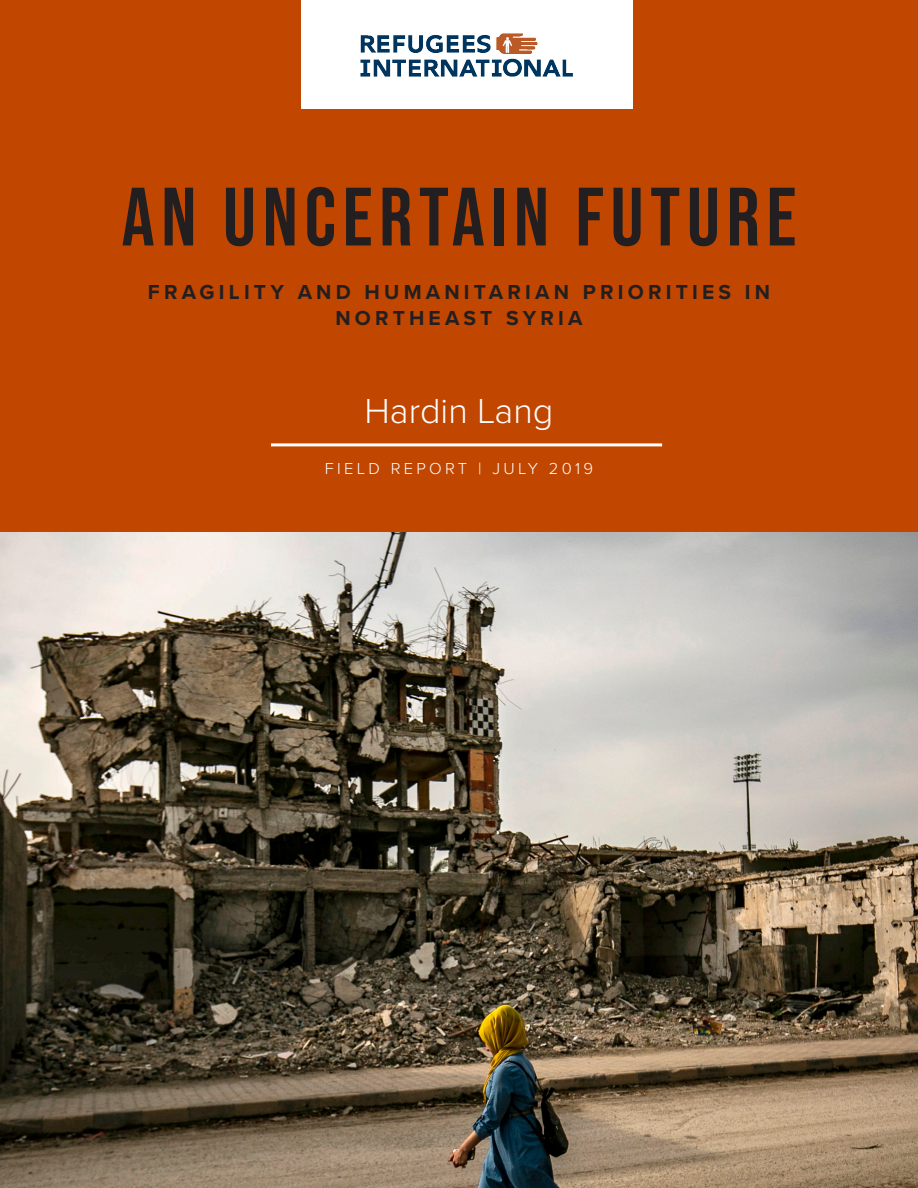
<style>
.page{position:relative;width:918px;height:1188px;background:#fff}
.page>*{position:absolute;margin:0;border:0;box-sizing:border-box;transform-origin:0 0}
.Project_Title{font:82.5px "Bebas Neue";letter-spacing:.08em;color:#231f20}
.t1{font:300 36px "Proxima Nova";color:#fff}
.t2{font:700 21px/25.2px "Proxima Nova";letter-spacing:.2em;color:#231f20;text-align:center}
.t3{font:300 16.5px "Proxima Nova";letter-spacing:.2em;color:#fff}
</style>
<div class="page">
<div style="left:0;top:0;width:918px;height:534px;background:#c14600"></div>
<img style="left:0;top:532px;width:918px;height:656px">
<hr style="left:271px;top:443px;width:391px;height:3px;background:#fff">
<div style="left:301px;top:0;width:331px;height:108px;background:#fff"></div>
<img style="left:360px;top:33px;width:212px;height:44px">
<p class="Project_Title" style="left:122px;top:170px;width:676px">AN UNCERTAIN FUTURE</p>
<p class="t2" style="left:148px;top:279px;width:624px">FRAGILITY AND HUMANITARIAN PRIORITIES IN<br>NORTHEAST SYRIA</p>
<p class="t1" style="left:365px;top:384px;width:190px">Hardin Lang</p>
<p class="t3" style="left:325px;top:457px;width:270px">FIELD REPORT | JULY 2019</p>
</div>
